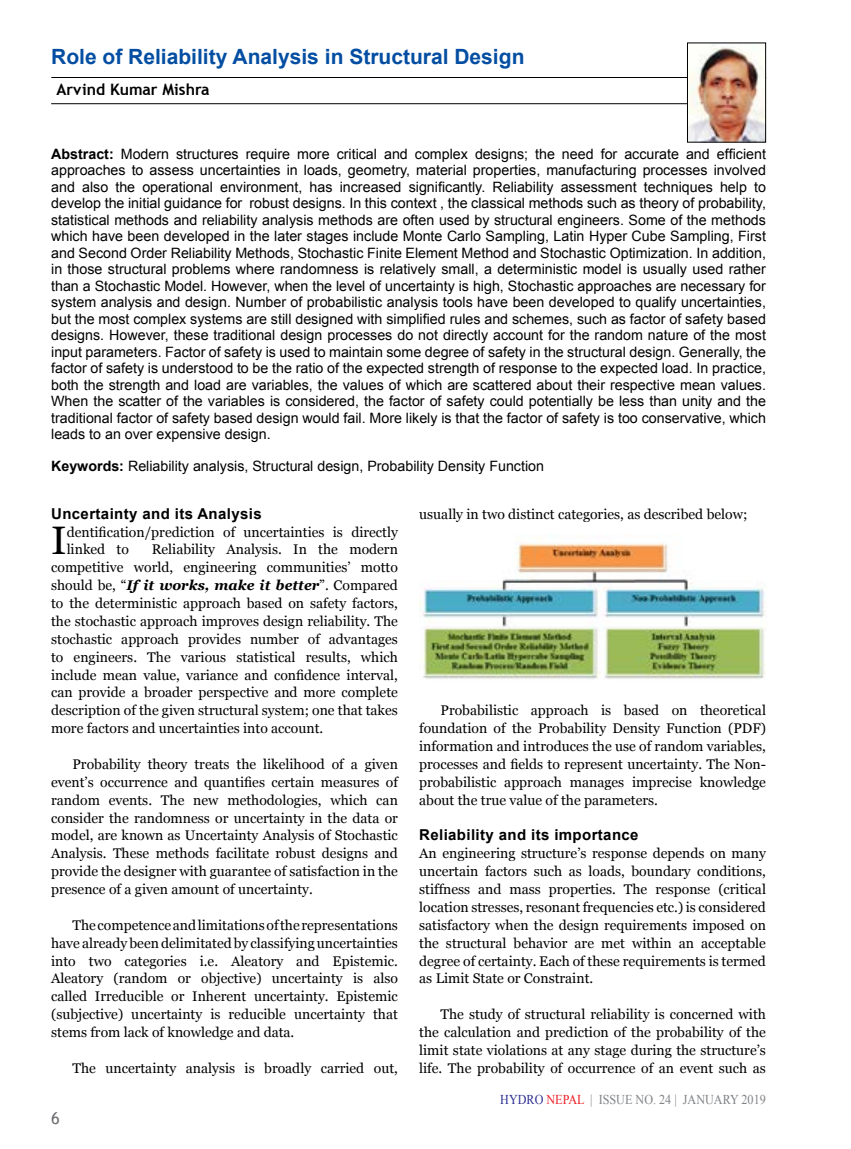
<style>
.page{position:relative;width:851px;height:1149px;background:#fff}
.page>*{position:absolute;margin:0;border:0;box-sizing:border-box;transform-origin:0 0}
.t1{font:39.75px "Georgia";color:#000}
.t2{font:700 21px "Arial";color:#034ea2}
.t3{font:16.5px "Trebuchet MS";color:#6d6e71}
.t4{font:700 15.75px "Trebuchet MS";color:#000}
.t5{font:700 15px "Arial";letter-spacing:.025em;color:#000}
.t6{font:14.25px/16.5px "Arial";color:#000;text-align:justify}
.t7{font:13.95px/17.9px "Georgia";color:#000;text-align:justify}
.t8{font:13.5px "Times New Roman";color:#808285;scale:.9 1}
.s1{font-weight:700}
.s2{font-weight:700;font-style:italic}
.s3{color:#2e3092}
.s4{color:#ed1d24}
</style>
<div class="page">
<hr style="left:51px;top:77px;width:715px;height:1px;background:#000">
<hr style="left:51px;top:103px;width:714px;height:1px;background:#000">
<img style="left:689px;top:45px;width:74px;height:95px">
<img style="left:419px;top:543px;width:346px;height:136px">
<h2 class="t2" style="left:51px;top:42px;width:475px">Role of Reliability Analysis in Structural Design</h2>
<p class="t4" style="left:57px;top:80px;width:154px">Arvind Kumar Mishra</p>
<p class="t6" style="left:51px;top:145px;width:716px"><span class="s1">Abstract:</span> Modern structures require more critical and complex designs; the need for accurate and efficient approaches to assess uncertainties in loads, geometry, material properties, manufacturing processes involved and also the operational environment, has increased significantly. Reliability assessment techniques help to develop the initial guidance for robust designs. In this context , the classical methods such as theory of probability, statistical methods and reliability analysis methods are often used by structural engineers. Some of the methods which have been developed in the later stages include Monte Carlo Sampling, Latin Hyper Cube Sampling, First and Second Order Reliability Methods, Stochastic Finite Element Method and Stochastic Optimization. In addition, in those structural problems where randomness is relatively small, a deterministic model is usually used rather than a Stochastic Model. However, when the level of uncertainty is high, Stochastic approaches are necessary for system analysis and design. Number of probabilistic analysis tools have been developed to qualify uncertainties, but the most complex systems are still designed with simplified rules and schemes, such as factor of safety based designs. However, these traditional design processes do not directly account for the random nature of the most input parameters. Factor of safety is used to maintain some degree of safety in the structural design. Generally, the factor of safety is understood to be the ratio of the expected strength of response to the expected load. In practice, both the strength and load are variables, the values of which are scattered about their respective mean values.<br>When the scatter of the variables is considered, the factor of safety could potentially be less than unity and the traditional factor of safety based design would fail. More likely is that the factor of safety is too conservative, which leads to an over expensive design.</p>
<p class="t6" style="left:51px;top:457px;width:494px"><span class="s1">Keywords:</span> Reliability analysis, Structural design, Probability Density Function</p>
<p class="t5" style="left:51px;top:503px;width:212px">Uncertainty and its Analysis</p>
<h1 class="t1" style="left:51px;top:516px;width:17px">I</h1>
<p class="t7" style="left:67px;top:523px;width:333px">dentification/prediction of uncertainties is directly linked to</p>
<p class="t7" style="left:51px;top:541px;width:348px;text-indent:100px">Reliability Analysis. In the modern competitive world, engineering communities’ motto should be, “<span class="s2">If it works, make it better</span>”. Compared to the deterministic approach based on safety factors, the stochastic approach improves design reliability. The stochastic approach provides number of advantages to engineers. The various statistical results, which include mean value, variance and confidence interval, can provide a broader perspective and more complete description of the given structural system; one that takes more factors and uncertainties into account.</p>
<p class="t7" style="left:51px;top:755px;width:348px;text-indent:21px">Probability theory treats the likelihood of a given event’s occurrence and quantifies certain measures of random events. The new methodologies, which can consider the randomness or uncertainty in the data or model, are known as Uncertainty Analysis of Stochastic Analysis. These methods facilitate robust designs and provide the designer with guarantee of satisfaction in the presence of a given amount of uncertainty.</p>
<p class="t7" style="left:51px;top:916px;width:348px;text-indent:21px">The competence and limitations of the representations have already been delimitated by classifying uncertainties into two categories i.e. Aleatory and Epistemic.<br>Aleatory (random or objective) uncertainty is also called Irreducible or Inherent uncertainty. Epistemic (subjective) uncertainty is reducible uncertainty that stems from lack of knowledge and data.</p>
<p class="t7" style="left:72px;top:1058px;width:327px">The uncertainty analysis is broadly carried out,</p>
<p class="t3" style="left:51px;top:1107px;width:10px">6</p>
<p class="t7" style="left:419px;top:505px;width:329px">usually in two distinct categories, as described below;</p>
<p class="t7" style="left:419px;top:701px;width:348px;text-indent:21px">Probabilistic approach is based on theoretical foundation of the Probability Density Function (PDF) information and introduces the use of random variables, processes and fields to represent uncertainty. The Non&shy;probabilistic approach manages imprecise knowledge about the true value of the parameters.</p>
<p class="t5" style="left:419px;top:824px;width:221px">Reliability and its importance</p>
<p class="t7" style="left:419px;top:844px;width:348px">An engineering structure’s response depends on many uncertain factors such as loads, boundary conditions, stiffness and mass properties. The response (critical location stresses, resonant frequencies etc.) is considered satisfactory when the design requirements imposed on the structural behavior are met within an acceptable degree of certainty. Each of these requirements is termed as Limit State or Constraint.</p>
<p class="t7" style="left:419px;top:1005px;width:348px;text-indent:21px">The study of structural reliability is concerned with the calculation and prediction of the probability of the limit state violations at any stage during the structure’s life. The probability of occurrence of an event such as</p>
<p class="t8" style="left:500px;top:1090px;width:296px"><span class="s3">HYDRO</span> <span class="s4">NEPAL</span> | ISSUE NO. 24 | JANUARY 2019</p>
</div>
